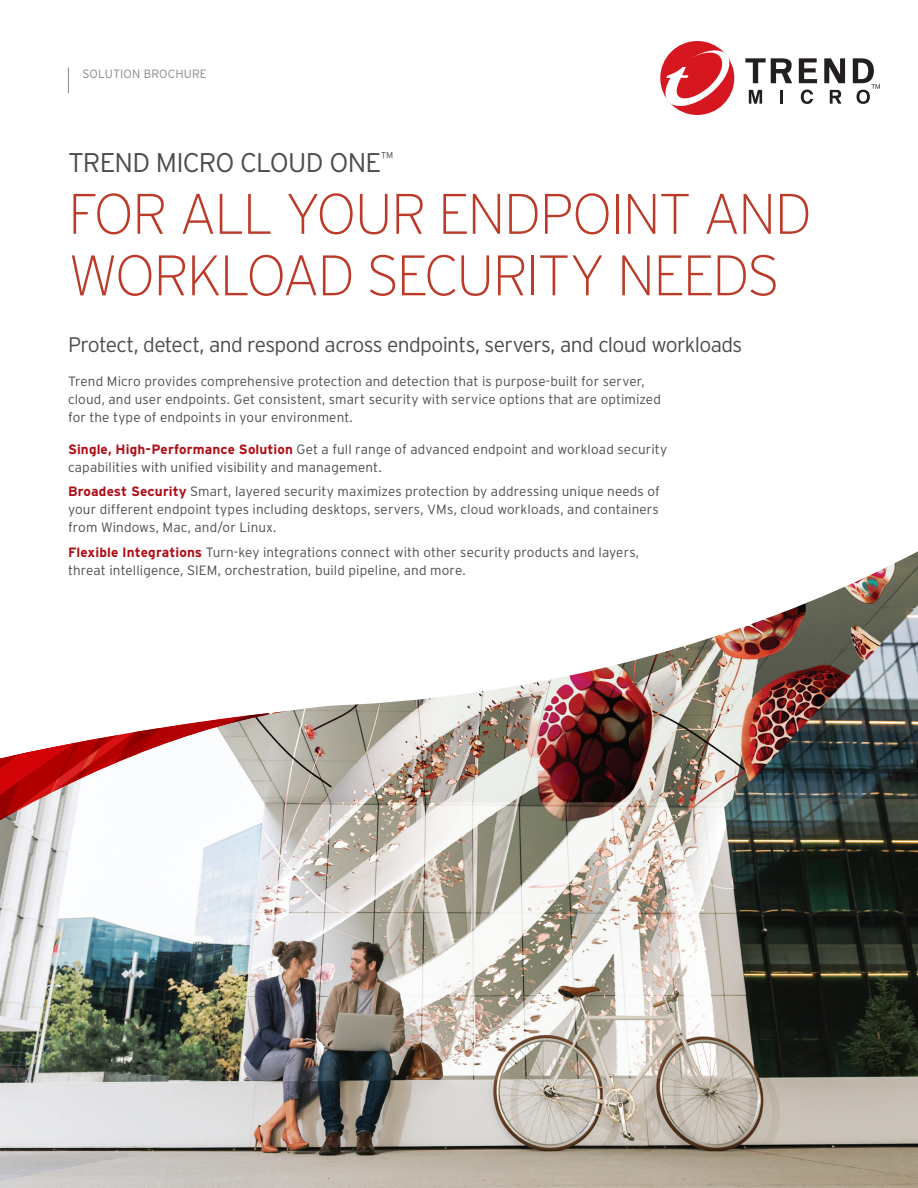
<style>
.page{position:relative;width:918px;height:1188px;background:#fff}
.page>*{position:absolute;margin:0;border:0;box-sizing:border-box;transform-origin:0 0}
.t1{font:200 57px/61.5px "Interstate";letter-spacing:-.04em;color:#bb3a28}
.t2{font:300 27px "Interstate";letter-spacing:-.03em;color:#4b4c4d}
.t3{font:300 21px "Interstate";letter-spacing:-.03em;color:#4b4c4d}
.t4{font:300 13.5px/18px "Interstate";letter-spacing:.01em;color:#4b4c4d}
.t5{font:300 12px "Interstate";letter-spacing:.01em;color:#87898c}
.s1{font-weight:700;color:#b00d15}
</style>
<div class="page">
<img style="left:0;top:551px;width:918px;height:637px">
<svg style="left:0;top:711px;width:288px;height:109px"></svg>
<svg style="left:68px;top:67px;width:1px;height:26px"></svg>
<svg style="left:745px;top:58px;width:47px;height:25px"></svg>
<svg style="left:799px;top:58px;width:18px;height:25px"></svg>
<svg style="left:824px;top:58px;width:21px;height:25px"></svg>
<svg style="left:749px;top:90px;width:13px;height:14px"></svg>
<hr style="left:780px;top:90px;width:3px;height:14px;background:#231f20">
<svg style="left:830px;top:90px;width:11px;height:14px"></svg>
<svg style="left:801px;top:90px;width:12px;height:14px"></svg>
<svg style="left:853px;top:58px;width:27px;height:46px"></svg>
<div style="left:660px;top:41px;width:74px;height:74px;background:#d7171f;border-radius:50%"></div>
<svg style="left:664px;top:48px;width:70px;height:62px"></svg>
<p class="t5" style="left:82px;top:67px;width:126px">SOLUTION BROCHURE</p>
<h2 class="t2" style="left:68px;top:148px;width:327px">TREND MICRO CLOUD ONE<sup>™</sup></h2>
<h1 class="t1" style="left:68px;top:183px;width:746px">FOR ALL YOUR ENDPOINT AND<br>WORKLOAD SECURITY NEEDS</h1>
<h3 class="t3" style="left:68px;top:332px;width:676px">Protect, detect, and respond across endpoints, servers, and cloud workloads</h3>
<p class="t4" style="left:68px;top:372px;width:594px">Trend Micro provides comprehensive protection and detection that is purpose-built for server, cloud, and user endpoints. Get consistent, smart security with service options that are optimized for the type of endpoints in your environment.</p>
<p class="t4" style="left:68px;top:440px;width:601px"><span class="s1">Single, High-Performance Solution</span> Get a full range of advanced endpoint and workload security capabilities with unified visibility and management.</p>
<p class="t4" style="left:68px;top:482px;width:593px;text-align:justify"><span class="s1">Broadest Security</span> Smart, layered security maximizes protection by addressing unique needs of your different endpoint types including desktops, servers, VMs, cloud workloads, and containers from Windows, Mac, and/or Linux.</p>
<p class="t4" style="left:68px;top:543px;width:573px"><span class="s1">Flexible Integrations</span> Turn-key integrations connect with other security products and layers, threat intelligence, SIEM, orchestration, build pipeline, and more.</p>
</div>
